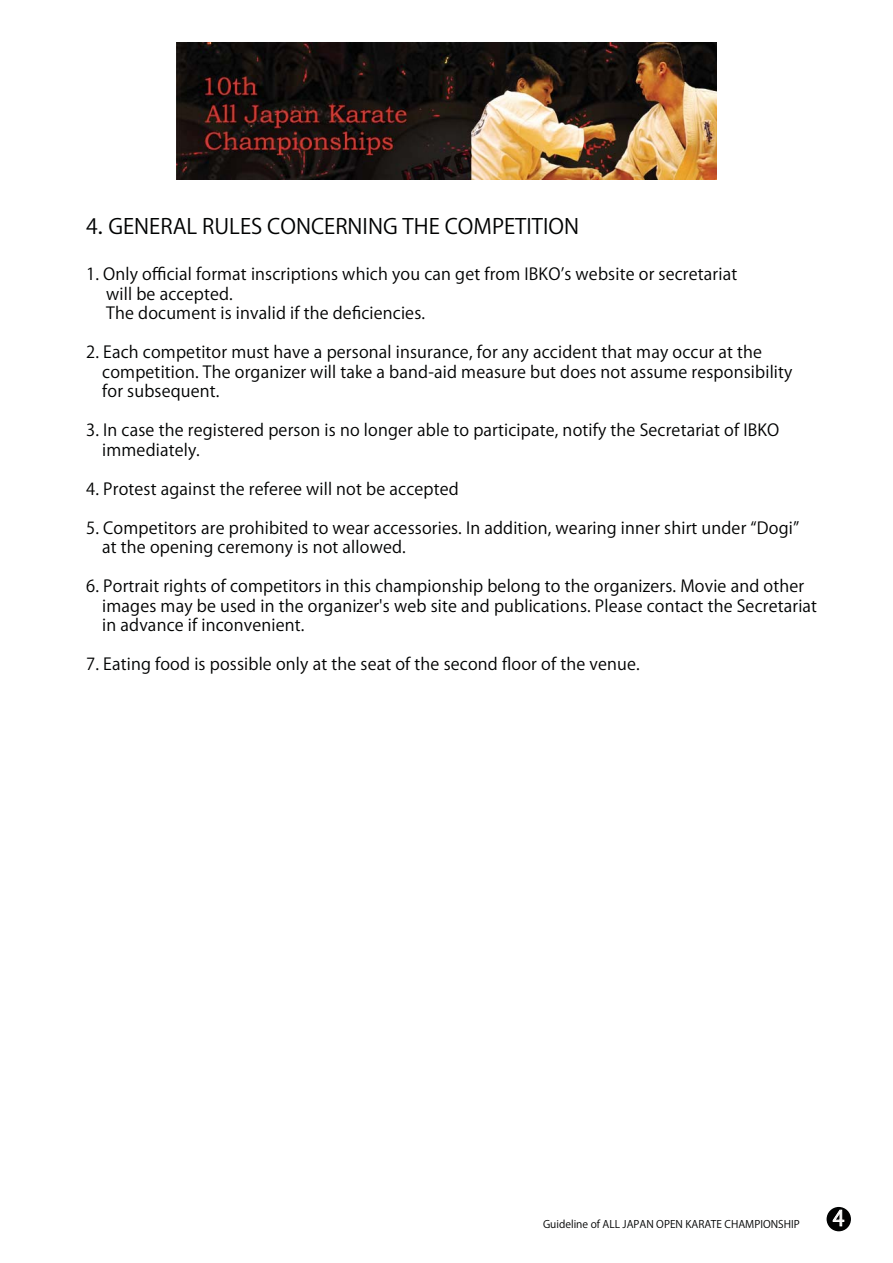
<style>
.page{position:relative;width:893px;height:1263px;background:#fff}
.page>*{position:absolute;margin:0;border:0;box-sizing:border-box;transform-origin:0 0}
.t1{font:21px "Koz Go Pro Regular 90 msp RKSJ H";color:#010202}
.t2{font:21px "Koz Go Pro Regular 90 msp RKSJ H";color:#fff}
.t3{font:16.5px/19.5px "Koz Go Pro Regular 90 msp RKSJ H";letter-spacing:.01em;color:#010202}
.t4{font:10.5px "Koz Go Pro Regular 90 msp RKSJ H";color:#010202}
</style>
<div class="page">
<img style="left:177px;top:43px;width:539px;height:136px">
<div style="left:826px;top:1207px;width:25px;height:24px;background:#010202;border-radius:50%"></div>
<svg style="left:832px;top:1209px;width:12px;height:18px"></svg>
<p class="t1" style="left:86px;top:218px;width:494px">4．GENERAL RULES CONCERNING THE COMPETITION</p>
<p class="t3" style="left:106px;top:267px;width:632px;text-indent:-20px">1. Only official format inscriptions which you can get from IBKOʼs website or secretariat will be accepted.<br>The document is invalid if the deficiencies.</p>
<p class="t3" style="left:102px;top:345px;width:692px;text-indent:-16px">2. Each competitor must have a personal insurance, for any accident that may occur at the competition. The organizer will take a band-aid measure but does not assume responsibility for subsequent.</p>
<p class="t3" style="left:102px;top:423px;width:678px;text-indent:-16px">3. In case the registered person is no longer able to participate, notify the Secretariat of IBKO immediately.</p>
<p class="t3" style="left:86px;top:481px;width:374px">4. Protest against the referee will not be accepted</p>
<p class="t3" style="left:102px;top:520px;width:698px;text-indent:-16px">5. Competitors are prohibited to wear accessories. In addition, wearing inner shirt under “Dogi” at the opening ceremony is not allowed.</p>
<p class="t3" style="left:102px;top:579px;width:716px;text-indent:-16px">6. Portrait rights of competitors in this championship belong to the organizers. Movie and other images may be used in the organizer's web site and publications. Please contact the Secretariat in advance if inconvenient.</p>
<p class="t3" style="left:86px;top:657px;width:555px">7. Eating food is possible only at the seat of the second floor of the venue.</p>
<p class="t4" style="left:543px;top:1220px;width:258px">Guideline of ALL JAPAN OPEN KARATE CHAMPIONSHIP</p>
<p class="t2" style="left:833px;top:1210px;width:13px">4</p>
</div>
